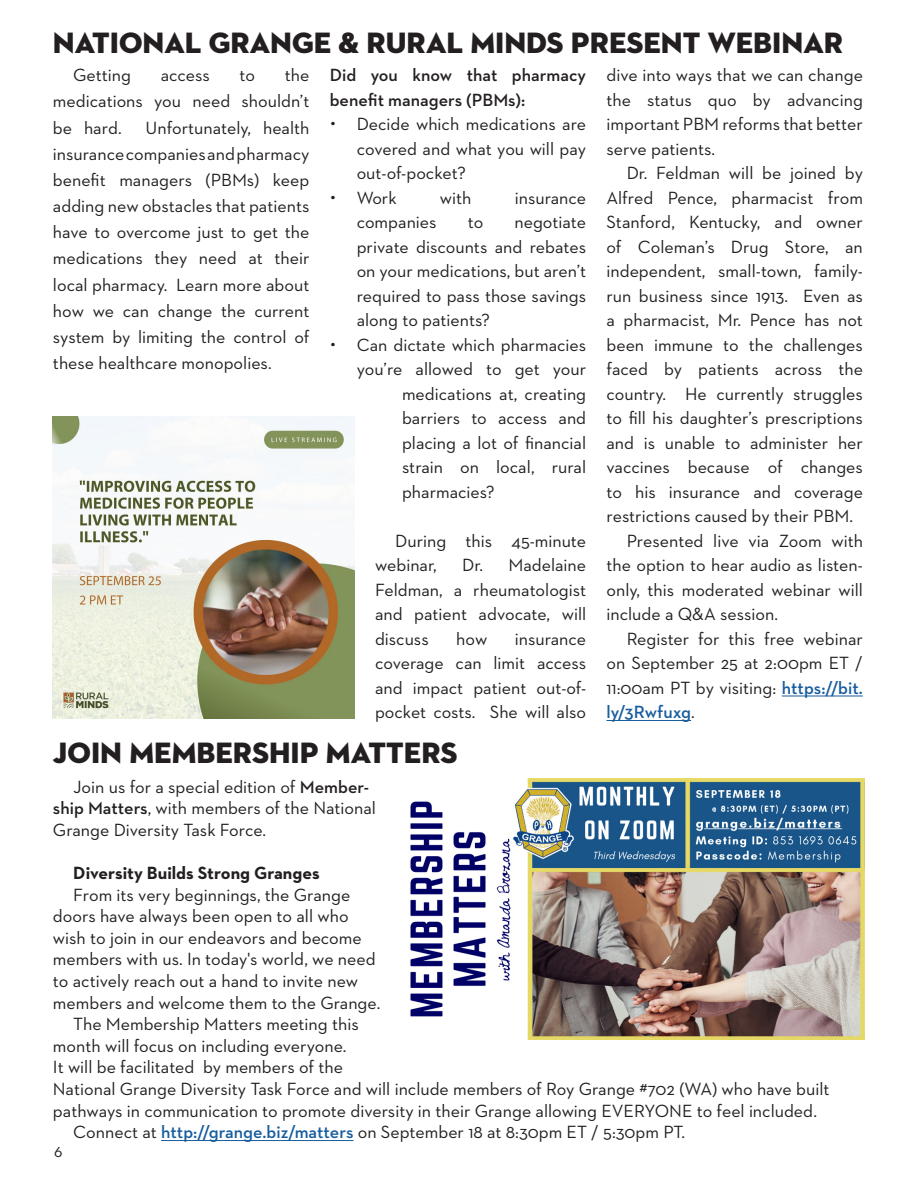
<style>
.page{position:relative;width:918px;height:1188px;background:#fff}
.page>*{position:absolute;margin:0;border:0;box-sizing:border-box;transform-origin:0 0}
.t1{font:30px "Neutraface 2 Display Titling";color:#231f20}
.Grange_Today{font:18px/24.5px "Neutraface 2 Text";color:#231f20;text-align:justify}
.Grange_Today-2{font:600 18px/24.5px "Neutraface 2 Text";color:#231f20}
.t2{font:700 18px "Neutraface 2 Text";color:#231f20}
.t3{font:16.5px "Neutraface 2 Text";color:#231f20}
.s1{font-weight:600;color:#175d9e}
.s2{font-weight:600}
</style>
<div class="page">
<hr style="left:161px;top:1140px;width:192px;height:1px;background:#175d9e">
<hr style="left:782px;top:696px;width:81px;height:1px;background:#175d9e">
<hr style="left:606px;top:720px;width:85px;height:1px;background:#175d9e">
<img style="left:53px;top:417px;width:302px;height:302px">
<img style="left:410px;top:778px;width:454px;height:261px">
<p class="t1" style="left:53px;top:24px;width:792px">NATIONAL GRANGE &amp; RURAL MINDS PRESENT WEBINAR</p>
<p class="Grange_Today" style="left:73px;top:63px;width:59px">Getting</p>
<p class="Grange_Today" style="left:161px;top:63px;width:51px">access</p>
<p class="Grange_Today" style="left:240px;top:63px;width:17px">to</p>
<p class="Grange_Today" style="left:53px;top:62px;width:258px;line-height:26.1px;text-indent:232px">the medications you need shouldn’t be hard.</p>
<p class="Grange_Today-2" style="left:330px;top:63px;width:258px">Did you know that pharmacy benefit managers (PBMs):</p>
<p class="Grange_Today" style="left:357px;top:112px;width:231px">Decide which medications are covered and what you will pay out-of-pocket?</p>
<p class="Grange_Today" style="left:357px;top:185px;width:41px">Work</p>
<p class="Grange_Today" style="left:440px;top:185px;width:33px">with</p>
<p class="Grange_Today" style="left:515px;top:185px;width:73px">insurance</p>
<p class="Grange_Today" style="left:357px;top:210px;width:81px">companies</p>
<p class="Grange_Today" style="left:468px;top:210px;width:17px">to</p>
<p class="Grange_Today" style="left:606px;top:63px;width:258px">dive into ways that we can change the status quo by advancing important PBM reforms that better serve patients.</p>
<p class="Grange_Today" style="left:606px;top:161px;width:258px;text-indent:20px">Dr. Feldman will be joined by Alfred Pence, pharmacist from Stanford, Kentucky, and owner of Coleman’s Drug Store, an independent, small-town, family&shy;run business since 1913. Even as a pharmacist, Mr. Pence has not been immune to the challenges faced by patients across the country. He currently struggles to fill his daughter’s prescriptions and is unable to administer her vaccines because of changes to his insurance and coverage restrictions caused by their PBM.</p>
<p class="Grange_Today" style="left:606px;top:528px;width:258px;text-indent:20px">Presented live via Zoom with the option to hear audio as listen&shy;only, this moderated webinar will include a Q&amp;A session.</p>
<p class="Grange_Today" style="left:606px;top:626px;width:258px;text-indent:20px">Register for this free webinar on September 25 at 2:00pm ET / 11:00am PT by visiting: <span class="s1">https://bit. ly/3Rwfuxg</span>.</p>
<p class="Grange_Today" style="left:53px;top:114px;width:258px;line-height:26.1px;text-indent:93px">Unfortunately, health insurance companies and pharmacy benefit managers (PBMs) keep adding new obstacles that patients have to overcome just to get the medications they need at their local pharmacy. Learn more about how we can change the current system by limiting the control of these healthcare monopolies.</p>
<p class="Grange_Today" style="left:357px;top:210px;width:231px;text-indent:158px">negotiate private discounts and rebates on your medications, but aren’t required to pass those savings along to patients?</p>
<p class="Grange_Today" style="left:357px;top:332px;width:231px">Can dictate which pharmacies</p>
<p class="Grange_Today" style="left:357px;top:357px;width:231px">you’re allowed to get your</p>
<p class="Grange_Today" style="left:402px;top:381px;width:186px">medications at, creating</p>
<p class="Grange_Today" style="left:402px;top:406px;width:186px">barriers to access and</p>
<p class="Grange_Today" style="left:402px;top:430px;width:186px">placing a lot of financial</p>
<p class="Grange_Today" style="left:402px;top:455px;width:186px">strain on local, rural</p>
<p class="Grange_Today" style="left:402px;top:479px;width:94px">pharmacies?</p>
<p class="Grange_Today" style="left:375px;top:528px;width:213px;text-indent:20px">During this 45-minute webinar,</p>
<p class="Grange_Today" style="left:375px;top:553px;width:213px;text-indent:87px">Dr. Madelaine Feldman, a rheumatologist and patient advocate, will discuss</p>
<p class="Grange_Today" style="left:456px;top:626px;width:33px">how</p>
<p class="Grange_Today" style="left:375px;top:626px;width:213px;text-indent:140px">insurance coverage can limit access and impact patient out-of&shy;pocket costs. She will also</p>
<p class="t1" style="left:53px;top:734px;width:406px">JOIN MEMBERSHIP MATTERS</p>
<p class="Grange_Today" style="left:53px;top:775px;width:325px;line-height:21.6px;text-align:left;text-indent:20px">Join us for a special edition of <span class="s2">Member&shy;ship Matters</span>, with members of the National<br>Grange Diversity Task Force.</p>
<p class="t2" style="left:73px;top:861px;width:248px">Diversity Builds Strong Granges</p>
<p class="Grange_Today" style="left:53px;top:883px;width:329px;line-height:21.6px;text-align:left;text-indent:20px">From its very beginnings, the Grange doors have always been open to all who wish to join in our endeavors and become members with us. In today's world, we need to actively reach out a hand to invite new members and welcome them to the Grange.</p>
<p class="Grange_Today" style="left:53px;top:1013px;width:778px;line-height:21.6px;text-align:left;text-indent:20px">The Membership Matters meeting this<br>month will focus on including everyone.<br>It will be facilitated by members of the<br>National Grange Diversity Task Force and will include members of Roy Grange #702 (WA) who have built pathways in communication to promote diversity in their Grange allowing EVERYONE to feel included.</p>
<p class="Grange_Today" style="left:73px;top:1120px;width:613px">Connect at <span class="s1">http://grange.biz/matters</span> on September 18 at 8:30pm ET / 5:30pm PT.</p>
<p class="t3" style="left:54px;top:1141px;width:10px">6</p>
</div>
